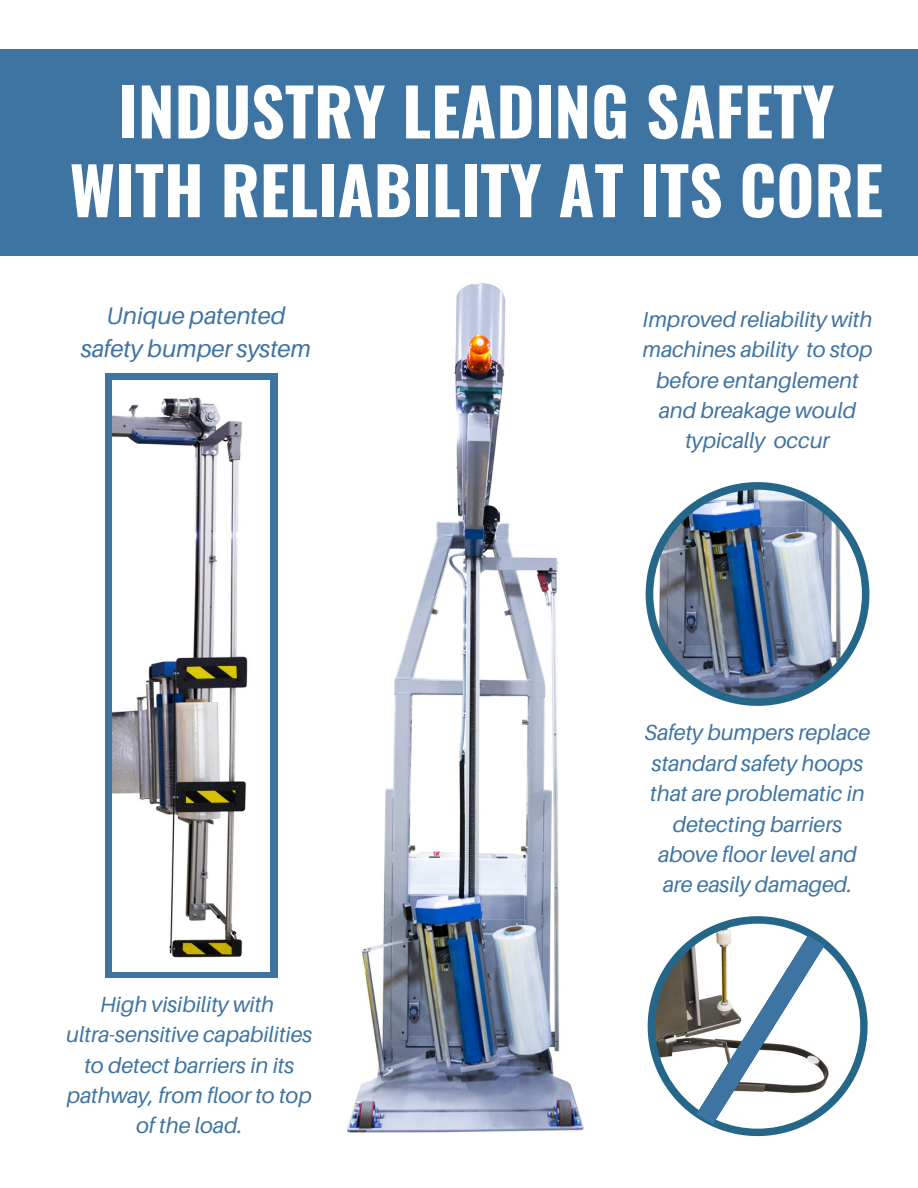
<style>
.page{position:relative;width:918px;height:1188px;background:#fff}
.page>*{position:absolute;margin:0;border:0;box-sizing:border-box;transform-origin:0 0}
.t1{font:700 65.4px/78.8px "Oswald";color:#fff;text-align:center}
.t2{font:italic 24px/32.7px "Aileron";color:#3e74a1;text-align:center}
.t3{font:italic 21.75px/30.3px "Aileron";color:#3e74a1;text-align:center}
</style>
<div class="page">
<img style="left:217px;top:283px;width:431px;height:850px">
<div style="left:0;top:49px;width:918px;height:207px;background:#3e74a1"></div>
<svg style="left:646px;top:482px;width:223px;height:224px"></svg>
<img style="left:653px;top:490px;width:209px;height:208px;border-radius:50%">
<div style="left:105px;top:374px;width:173px;height:604px;background:#3e74a1"></div>
<img style="left:112px;top:381px;width:158px;height:591px">
<svg style="left:648px;top:916px;width:220px;height:220px"></svg>
<img style="left:655px;top:924px;width:205px;height:205px;border-radius:50%">
<svg style="left:696px;top:935px;width:129px;height:190px"></svg>
<p class="t1" style="left:70px;top:70px;width:815px">INDUSTRY LEADING SAFETY<br>WITH RELIABILITY AT ITS CORE</p>
<p class="t2" style="left:81px;top:299px;width:232px">Unique patented safety bumper system</p>
<p class="t3" style="left:642px;top:304px;width:232px">Improved reliability with machines ability to stop before entanglement and breakage would typically occur</p>
<p class="t3" style="left:100px;top:989px;width:176px">High visibility with</p>
<p class="t3" style="left:66px;top:1019px;width:248px">ultra-sensitive capabilities to detect barriers in its pathway, from floor to top of the load.</p>
<p class="t3" style="left:645px;top:717px;width:227px">Safety bumpers replace standard safety hoops that are problematic in detecting barriers above floor level and are easily damaged.</p>
</div>
